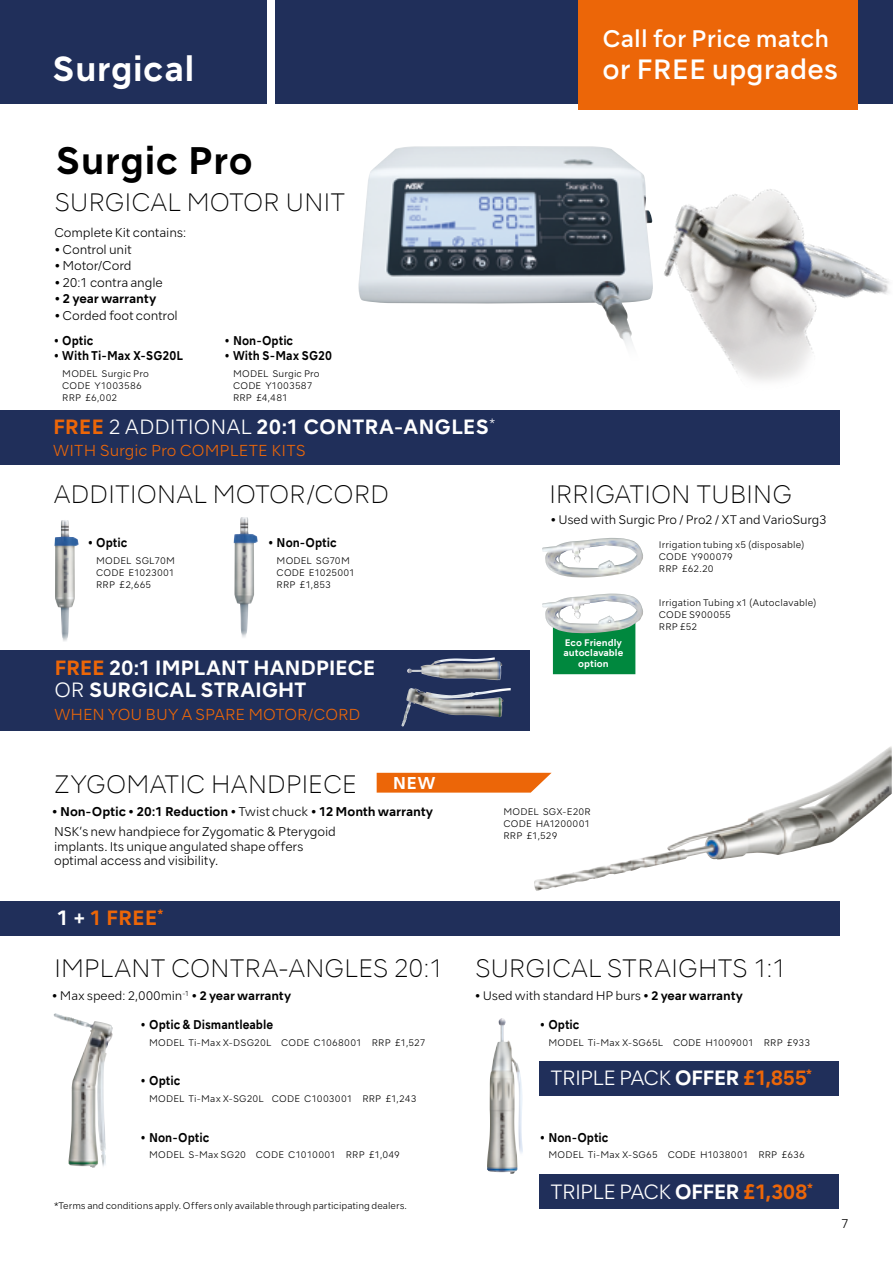
<style>
.page{position:relative;width:893px;height:1263px;background:#fff}
.page>*{position:absolute;margin:0;border:0;box-sizing:border-box;transform-origin:0 0}
.t1{font:700 36.3px "NSKTSRE";letter-spacing:.005em;color:#000}
.t2{font:700 33px "NSKTSRE";letter-spacing:.005em;color:#fff}
.t3{font:500 26.4px "NSKTSRE";color:#fff}
.t4{font:200 24px "NSKTSRE";letter-spacing:-.005em;color:#000}
.t5{font:500 22.65px "NSKTSRE";color:#fff}
.t6{font:700 19.5px/22.5px "NSKTSRE";letter-spacing:-.015em;color:#fff}
.t7{font:300 19.5px "NSKTSRE";letter-spacing:-.045em;color:#fff}
.t8{font:700 19.5px "NSKTSRE";color:#ec6608}
.t9{font:700 16.2px "NSKTSRE";color:#fff}
.t10{font:300 15px "NSKTSRE";color:#ec6608}
.t11{font:300 12px/20.1px "NSKTSRE";letter-spacing:-.01em;color:#000}
.t12{font:700 12px "NSKTSRE";color:#000;scale:.9 1}
.t13{font:700 12px "NSKTSRE";color:#000}
.t14{font:300 11.7px "NSKTSRE";letter-spacing:-.01em;color:#000}
.t15{font:300 9px/12px "NSKTSRE";letter-spacing:.015em;color:#000}
.t16{font:700 9px/10.5px "NSKTSRE";color:#fff;text-align:center}
.s1{font-weight:300}
.s2{color:#ec6608}
.s3{font-weight:700}
.s4{color:#fff}
.s5{font-weight:700;color:#ec6608}
</style>
<div class="page">
<div style="left:0;top:0;width:893px;height:104px;background:#202f5a"></div>
<img style="left:54px;top:1015px;width:47px;height:153px">
<img style="left:487px;top:1018px;width:31px;height:156px">
<div style="left:0;top:411px;width:839px;height:54px;background:#202f5a"></div>
<div style="left:0;top:650px;width:529px;height:80px;background:#202f5a"></div>
<div style="left:0;top:901px;width:840px;height:34px;background:#202f5a"></div>
<img style="left:534px;top:767px;width:328px;height:124px">
<div style="left:540px;top:1061px;width:299px;height:34px;background:#202f5a"></div>
<div style="left:540px;top:1175px;width:299px;height:34px;background:#202f5a"></div>
<img style="left:401px;top:688px;width:101px;height:38px">
<img style="left:407px;top:658px;width:93px;height:22px">
<img style="left:358px;top:146px;width:204px;height:158px">
<img style="left:562px;top:82px;width:327px;height:299px">
<div style="left:553px;top:633px;width:82px;height:41px;background:#00883e"></div>
<img style="left:542px;top:538px;width:101px;height:40px">
<img style="left:542px;top:594px;width:101px;height:39px">
<img style="left:234px;top:517px;width:24px;height:121px">
<img style="left:54px;top:520px;width:25px;height:121px">
<div style="left:267px;top:0;width:7px;height:111px;background:#fff"></div>
<svg style="left:377px;top:773px;width:175px;height:20px;background:#ed721b"></svg>
<div style="left:578px;top:0;width:279px;height:109px;background:#ec6608"></div>
<h2 class="t2" style="left:52px;top:46px;width:144px">Surgical</h2>
<h1 class="t1" style="left:55px;top:136px;width:199px">Surgic Pro</h1>
<h3 class="t4" style="left:54px;top:186px;width:292px">SURGICAL MOTOR UNIT</h3>
<h3 class="t11" style="left:54px;top:223px;width:134px">Complete Kit contains:</h3>
<h3 class="t11" style="left:54px;top:239px;width:79px">• Control unit</h3>
<h3 class="t11" style="left:54px;top:256px;width:79px">• Motor/Cord</h3>
<h3 class="t11" style="left:54px;top:272px;width:110px">• 20:1 contra angle</h3>
<h3 class="t13" style="left:54px;top:291px;width:103px"><span class="s1">•</span> 2 year warranty</h3>
<h3 class="t11" style="left:54px;top:305px;width:125px">• Corded foot control</h3>
<h3 class="t12" style="left:54px;top:333px;width:46px">• Optic</h3>
<h3 class="t12" style="left:54px;top:348px;width:145px">• With Ti-Max X-SG20L</h3>
<p class="t15" style="left:62px;top:368px;width:88px">MODEL Surgic Pro<br>CODE Y1003586<br>RRP £6,002</p>
<h3 class="t12" style="left:225px;top:333px;width:78px">• Non-Optic</h3>
<h3 class="t12" style="left:225px;top:348px;width:121px">• With S-Max SG20</h3>
<p class="t15" style="left:233px;top:368px;width:88px">MODEL Surgic Pro<br>CODE Y1003587<br>RRP £4,481</p>
<h3 class="t6" style="left:53px;top:415px;width:443px"><span class="s2">FREE</span> <span class="s1">2 ADDITIONAL</span> 20:1 CONTRA-ANGLES<sup>*</sup></h3>
<h3 class="t10" style="left:53px;top:440px;width:254px">WITH Surgic Pro COMPLETE KITS</h3>
<h3 class="t5" style="left:602px;top:23px;width:228px">Call for Price match</h3>
<h3 class="t3" style="left:602px;top:51px;width:237px">or FREE upgrades</h3>
<h3 class="t4" style="left:54px;top:478px;width:336px">ADDITIONAL MOTOR/CORD</h3>
<h3 class="t4" style="left:549px;top:478px;width:245px">IRRIGATION TUBING</h3>
<h3 class="t12" style="left:88px;top:535px;width:46px">• Optic</h3>
<p class="t15" style="left:96px;top:555px;width:80px;text-align:justify">MODEL SGL70M CODE E1023001<br>RRP £2,665</p>
<h3 class="t12" style="left:268px;top:535px;width:78px">• Non-Optic</h3>
<p class="t15" style="left:277px;top:555px;width:80px">MODEL SG70M<br>CODE E1025001<br>RRP £1,853</p>
<h3 class="t6" style="left:54px;top:656px;width:323px"><span class="s2">FREE</span> 20:1 IMPLANT HANDPIECE<br><span class="s1">OR</span> SURGICAL STRAIGHT</h3>
<h3 class="t10" style="left:55px;top:704px;width:307px">WHEN YOU BUY A SPARE MOTOR/CORD</h3>
<h3 class="t4" style="left:54px;top:768px;width:305px">ZYGOMATIC HANDPIECE</h3>
<h3 class="t9" style="left:393px;top:772px;width:44px">NEW</h3>
<h3 class="t11" style="left:52px;top:801px;width:383px"><span class="s3">• Non-Optic</span> • <span class="s3">20:1 Reduction</span> • Twist chuck • <span class="s3">12 Month warranty<br></span>NSK’s new handpiece for Zygomatic &amp; Pterygoid</h3>
<h3 class="t11" style="left:54px;top:839px;width:251px;line-height:14.9px">implants. Its unique angulated shape offers optimal access and visibility.</h3>
<h3 class="t8" style="left:57px;top:904px;width:108px"><span class="s4">1 +</span> 1 FREE<sup>*</sup></h3>
<h3 class="t4" style="left:54px;top:952px;width:391px">IMPLANT CONTRA-ANGLES 20:1</h3>
<p class="t14" style="left:550px;top:511px;width:278px">• Used with Surgic Pro / Pro2 / XT and VarioSurg3</p>
<p class="t16" style="left:563px;top:637px;width:61px">Eco Friendly autoclavable option</p>
<p class="t15" style="left:659px;top:538px;width:147px">Irrigation tubing x5 (disposable)<br>CODE Y900079<br>RRP £62.20</p>
<p class="t15" style="left:659px;top:596px;width:159px">Irrigation Tubing x1 (Autoclavable)<br>CODE S900055<br>RRP £52</p>
<p class="t15" style="left:503px;top:806px;width:89px;text-align:justify">MODEL SGX-E20R CODE HA1200001<br>RRP £1,529</p>
<h3 class="t4" style="left:475px;top:952px;width:313px">SURGICAL STRAIGHTS 1:1</h3>
<p class="t14" style="left:52px;top:988px;width:241px">• Max speed: 2,000min<sup>-1</sup> • <span class="s3">2 year warranty</span></p>
<p class="t14" style="left:475px;top:988px;width:270px">• Used with standard HP burs • <span class="s3">2 year warranty</span></p>
<h3 class="t12" style="left:141px;top:1016px;width:149px">• Optic &amp; Dismantleable</h3>
<p class="t15" style="left:149px;top:1036px;width:278px">MODEL Ti-Max X-DSG20L CODE C1068001 RRP £1,527</p>
<h3 class="t12" style="left:141px;top:1072px;width:46px">• Optic</h3>
<p class="t15" style="left:149px;top:1093px;width:269px">MODEL Ti-Max X-SG20L CODE C1003001 RRP £1,243</p>
<h3 class="t12" style="left:141px;top:1129px;width:78px">• Non-Optic</h3>
<p class="t15" style="left:149px;top:1149px;width:252px">MODEL S-Max SG20 CODE C1010001 RRP £1,049</p>
<p class="t15" style="left:54px;top:1199px;width:354px">*Terms and conditions apply. Offers only available through participating dealers.</p>
<h3 class="t12" style="left:540px;top:1016px;width:46px">• Optic</h3>
<p class="t15" style="left:548px;top:1036px;width:263px">MODEL Ti-Max X-SG65L CODE H1009001 RRP £933</p>
<h3 class="t7" style="left:550px;top:1064px;width:263px">TRIPLE PACK <span class="s3">OFFER</span> <span class="s5">£1,855</span><sup>*</sup></h3>
<h3 class="t12" style="left:540px;top:1129px;width:78px">• Non-Optic</h3>
<p class="t15" style="left:548px;top:1149px;width:258px">MODEL Ti-Max X-SG65 CODE H1038001 RRP £636</p>
<h3 class="t7" style="left:550px;top:1178px;width:264px">TRIPLE PACK <span class="s3">OFFER</span> <span class="s5">£1,308</span><sup>*</sup></h3>
<h3 class="t11" style="left:841px;top:1213px;width:9px">7</h3>
</div>
